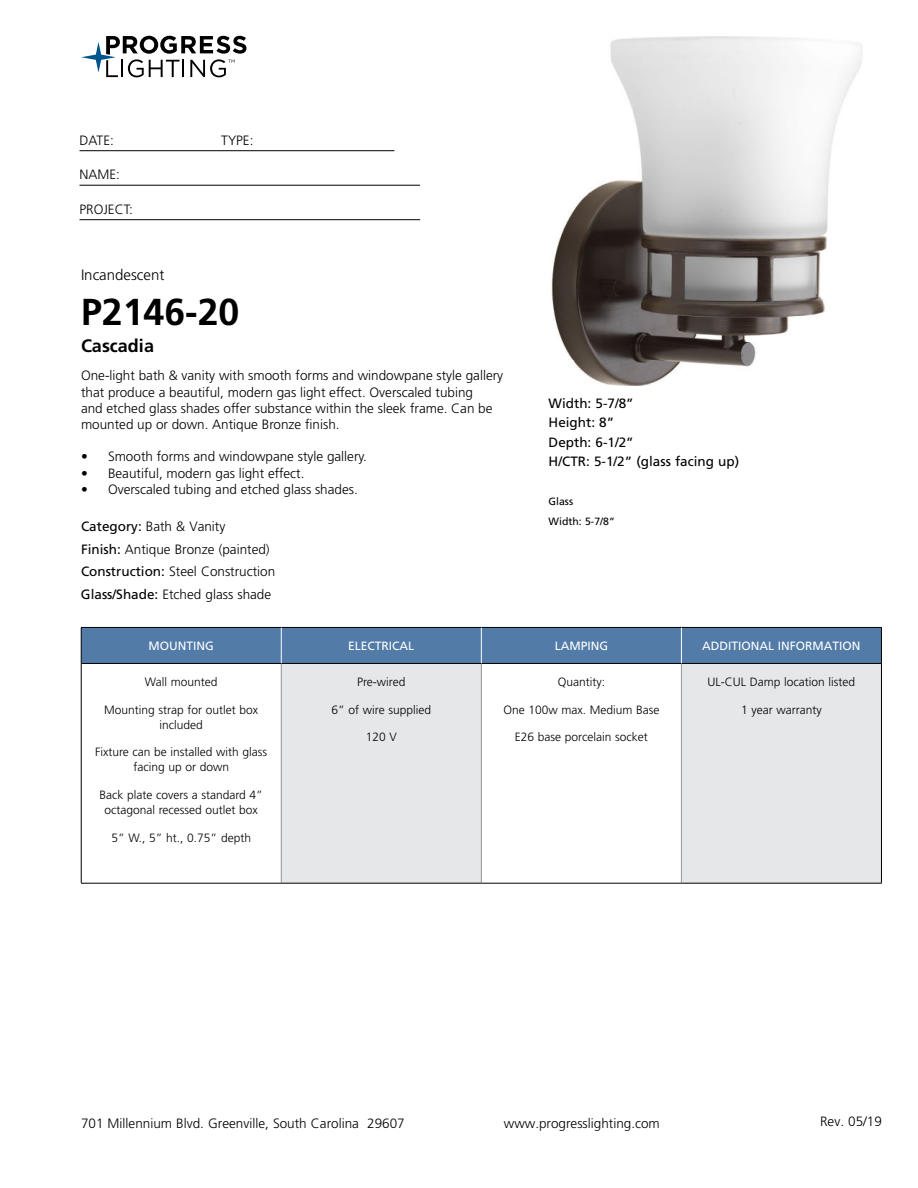
<style>
.page{position:relative;width:918px;height:1188px;background:#fff}
.page>*{position:absolute;margin:0;border:0;box-sizing:border-box;transform-origin:0 0}
.t1{font:700 37.5px "Frutiger LT Std";color:#000}
.t2{font:700 18px "Frutiger LT Std";color:#000}
.t3{font:300 15px "Frutiger LT Std";color:#000}
.t4{font:300 13.5px/16.2px "Frutiger LT Std";color:#000}
.t5{font:13.5px/19.5px "Frutiger LT Std";color:#000}
.t6{font:300 12px/15px "Frutiger LT Std";color:#000;text-align:center}
.t7{font:12px "Frutiger LT Std";color:#fff}
.t8{font:10.5px/19.5px "Frutiger LT Std";color:#000}
.s1{font-weight:400}
</style>
<div class="page">
<svg style="left:81px;top:36px;width:165px;height:41px"></svg>
<hr style="left:80px;top:150px;width:314px;height:1px;background:#000">
<hr style="left:80px;top:185px;width:340px;height:1px;background:#000">
<hr style="left:80px;top:219px;width:340px;height:1px;background:#000">
<div style="left:82px;top:628px;width:799px;height:35px;background:#527ba8"></div>
<div style="left:281px;top:663px;width:200px;height:220px;background:#e6e7e8"></div>
<div style="left:681px;top:663px;width:200px;height:220px;background:#e6e7e8"></div>
<hr style="left:281px;top:664px;width:1px;height:219px;background:#939598">
<hr style="left:481px;top:664px;width:1px;height:219px;background:#939598">
<hr style="left:681px;top:664px;width:1px;height:219px;background:#939598">
<hr style="left:81px;top:663px;width:200px;height:1px;background:#000">
<hr style="left:281px;top:663px;width:200px;height:1px;background:#000">
<hr style="left:481px;top:663px;width:200px;height:1px;background:#000">
<hr style="left:681px;top:663px;width:200px;height:1px;background:#000">
<hr style="left:81px;top:883px;width:200px;height:1px;background:#000">
<hr style="left:281px;top:883px;width:200px;height:1px;background:#000">
<hr style="left:481px;top:883px;width:200px;height:1px;background:#000">
<hr style="left:681px;top:883px;width:201px;height:1px;background:#000">
<hr style="left:81px;top:627px;width:200px;height:1px;background:#000">
<hr style="left:81px;top:628px;width:1px;height:35px;background:#000">
<hr style="left:281px;top:627px;width:200px;height:1px;background:#000">
<hr style="left:481px;top:627px;width:200px;height:1px;background:#000">
<hr style="left:681px;top:627px;width:201px;height:1px;background:#000">
<hr style="left:881px;top:628px;width:1px;height:35px;background:#000">
<hr style="left:81px;top:663px;width:1px;height:220px;background:#000">
<hr style="left:881px;top:663px;width:1px;height:220px;background:#000">
<hr style="left:281px;top:628px;width:1px;height:35px;background:#fff">
<hr style="left:681px;top:628px;width:1px;height:35px;background:#fff">
<hr style="left:481px;top:628px;width:1px;height:35px;background:#fff">
<img style="left:551px;top:36px;width:311px;height:349px">
<p class="t4" style="left:80px;top:133px;width:36px">DATE:</p>
<p class="t4" style="left:221px;top:133px;width:34px">TYPE:</p>
<p class="t4" style="left:80px;top:168px;width:42px">NAME:</p>
<p class="t4" style="left:80px;top:202px;width:55px">PROJECT:</p>
<p class="t3" style="left:81px;top:269px;width:85px">Incandescent</p>
<h1 class="t1" style="left:81px;top:290px;width:160px">P2146-20</h1>
<h2 class="t2" style="left:81px;top:335px;width:75px">Cascadia</h2>
<p class="t4" style="left:81px;top:369px;width:424px">One-light bath &amp; vanity with smooth forms and windowpane style gallery that produce a beautiful, modern gas light effect. Overscaled tubing<br>and etched glass shades offer substance within the sleek frame. Can be mounted up or down. Antique Bronze finish.</p>
<p class="t4" style="left:81px;top:450px;width:288px">• Smooth forms and windowpane style gallery.</p>
<p class="t4" style="left:81px;top:466px;width:225px">• Beautiful, modern gas light effect.</p>
<p class="t4" style="left:81px;top:482px;width:278px">• Overscaled tubing and etched glass shades.</p>
<p class="t4" style="left:81px;top:516px;width:196px;line-height:22.5px"><span class="s1">Category:</span> Bath &amp; Vanity<br><span class="s1">Finish:</span> Antique Bronze (painted)<br><span class="s1">Construction:</span> Steel Construction<br><span class="s1">Glass/Shade:</span> Etched glass shade</p>
<p class="t7" style="left:149px;top:641px;width:67px">MOUNTING</p>
<p class="t7" style="left:348px;top:641px;width:68px">ELECTRICAL</p>
<p class="t7" style="left:555px;top:641px;width:55px">LAMPING</p>
<p class="t7" style="left:702px;top:641px;width:160px">ADDITIONAL INFORMATION</p>
<p class="t6" style="left:145px;top:675px;width:74px">Wall mounted</p>
<p class="t6" style="left:104px;top:703px;width:156px">Mounting strap for outlet box included</p>
<p class="t6" style="left:95px;top:746px;width:174px">Fixture can be installed with glass facing up or down</p>
<p class="t6" style="left:100px;top:788px;width:165px">Back plate covers a standard 4” octagonal recessed outlet box</p>
<p class="t6" style="left:111px;top:831px;width:141px">5” W., 5” ht., 0.75” depth</p>
<p class="t5" style="left:549px;top:394px;width:192px">Width: 5-7/8”<br>Height: 8”<br>Depth: 6-1/2”<br>H/CTR: 5-1/2” (glass facing up)</p>
<p class="t8" style="left:549px;top:492px;width:68px">Glass<br>Width: 5-7/8”</p>
<p class="t6" style="left:357px;top:675px;width:50px">Pre-wired</p>
<p class="t6" style="left:332px;top:703px;width:101px">6” of wire supplied</p>
<p class="t6" style="left:366px;top:731px;width:33px">120 V</p>
<p class="t6" style="left:708px;top:675px;width:149px">UL-CUL Damp location listed</p>
<p class="t6" style="left:741px;top:703px;width:82px">1 year warranty</p>
<p class="t6" style="left:558px;top:675px;width:49px">Quantity:</p>
<p class="t6" style="left:503px;top:703px;width:158px">One 100w max. Medium Base</p>
<p class="t6" style="left:515px;top:731px;width:134px">E26 base porcelain socket</p>
<p class="t4" style="left:81px;top:1116px;width:325px">701 Millennium Blvd. Greenville, South Carolina 29607</p>
<p class="t4" style="left:504px;top:1116px;width:158px">www.progresslighting.com</p>
<p class="t4" style="left:820px;top:1114px;width:63px">Rev. 05/19</p>
</div>
